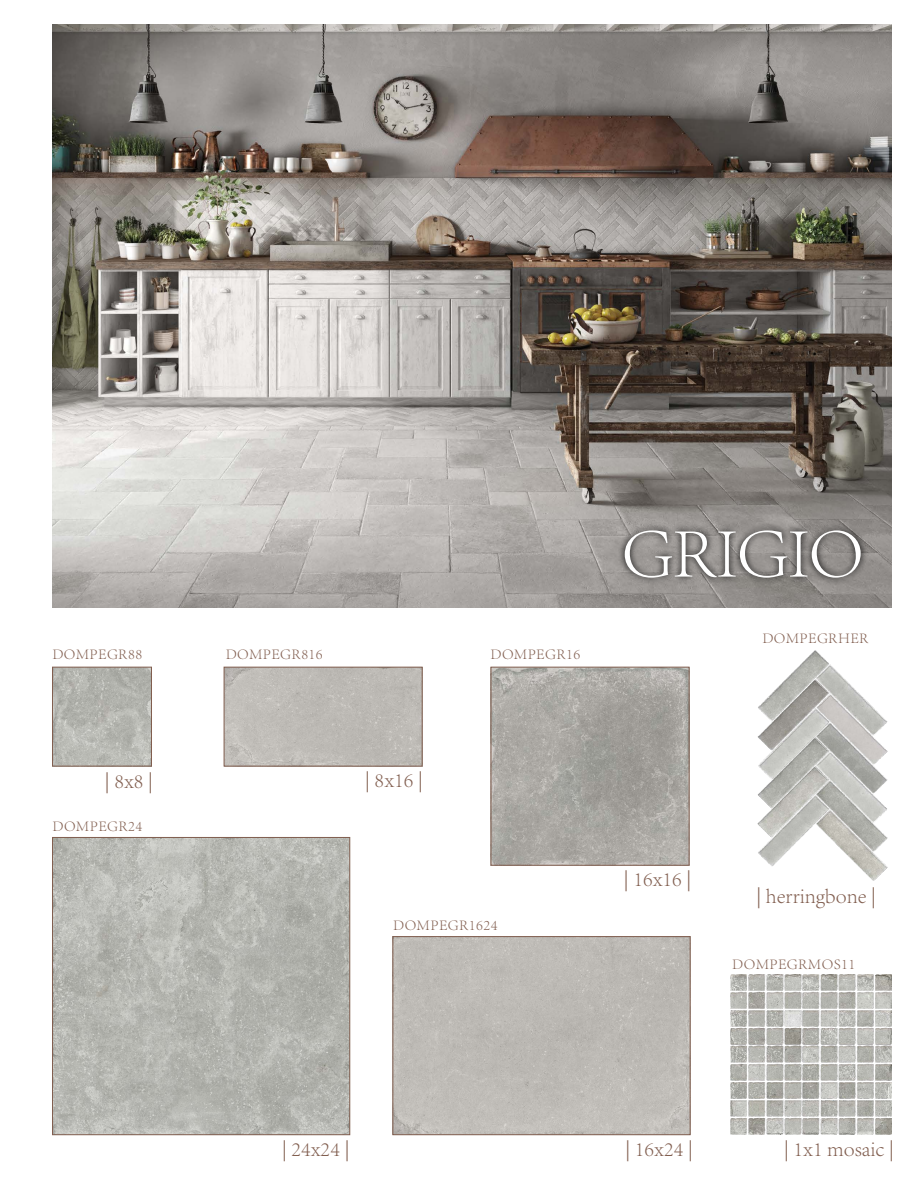
<style>
.page{position:relative;width:918px;height:1188px;background:#fff}
.page>*{position:absolute;margin:0;border:0;box-sizing:border-box;transform-origin:0 0}
.t1{font:300 72px "Adobe Song Std";letter-spacing:-.025em;color:#fff}
.t2{font:300 21px "Adobe Song Std";color:#815e4f}
.t3{font:300 15px "Adobe Song Std";letter-spacing:.025em;color:#815e4f}
</style>
<div class="page">
<img style="left:52px;top:24px;width:840px;height:584px">
<svg style="left:617px;top:523px;width:251px;height:62px;background:#83807d"></svg>
<img style="left:54px;top:839px;width:294px;height:294px">
<div style="left:52px;top:837px;width:298px;height:298px;border:1px solid #815e4f"></div>
<div style="left:395px;top:939px;width:293px;height:194px;background:#bebbb6"></div>
<div style="left:393px;top:937px;width:297px;height:198px;border:1px solid #815e4f"></div>
<img style="left:493px;top:669px;width:194px;height:194px">
<div style="left:491px;top:667px;width:198px;height:198px;border:1px solid #815e4f"></div>
<img style="left:226px;top:669px;width:194px;height:95px">
<div style="left:224px;top:667px;width:198px;height:99px;border:1px solid #815e4f"></div>
<img style="left:54px;top:669px;width:96px;height:95px">
<div style="left:52px;top:667px;width:100px;height:99px;border:1px solid #815e4f"></div>
<img style="left:731px;top:974px;width:160px;height:161px">
<img style="left:757px;top:650px;width:131px;height:231px">
<p class="t3" style="left:52px;top:646px;width:91px">DOMPEGR88</p>
<p class="t3" style="left:226px;top:646px;width:99px">DOMPEGR816</p>
<p class="t3" style="left:491px;top:646px;width:91px">DOMPEGR16</p>
<h2 class="t2" style="left:105px;top:769px;width:50px">| 8x8 |</h2>
<h2 class="t2" style="left:365px;top:768px;width:60px">| 8x16 |</h2>
<p class="t3" style="left:53px;top:817px;width:91px">DOMPEGR24</p>
<p class="t3" style="left:393px;top:917px;width:106px">DOMPEGR1624</p>
<h1 class="t1" style="left:621px;top:511px;width:244px">GRIGIO</h1>
<p class="t3" style="left:762px;top:629px;width:108px">DOMPEGRHER</p>
<h2 class="t2" style="left:624px;top:867px;width:70px">| 16x16 |</h2>
<h2 class="t2" style="left:756px;top:884px;width:122px">| herringbone |</h2>
<p class="t3" style="left:732px;top:956px;width:125px">DOMPEGRMOS11</p>
<h2 class="t2" style="left:282px;top:1137px;width:70px">| 24x24 |</h2>
<h2 class="t2" style="left:625px;top:1137px;width:70px">| 16x24 |</h2>
<h2 class="t2" style="left:784px;top:1137px;width:112px">| 1x1 mosaic |</h2>
</div>
